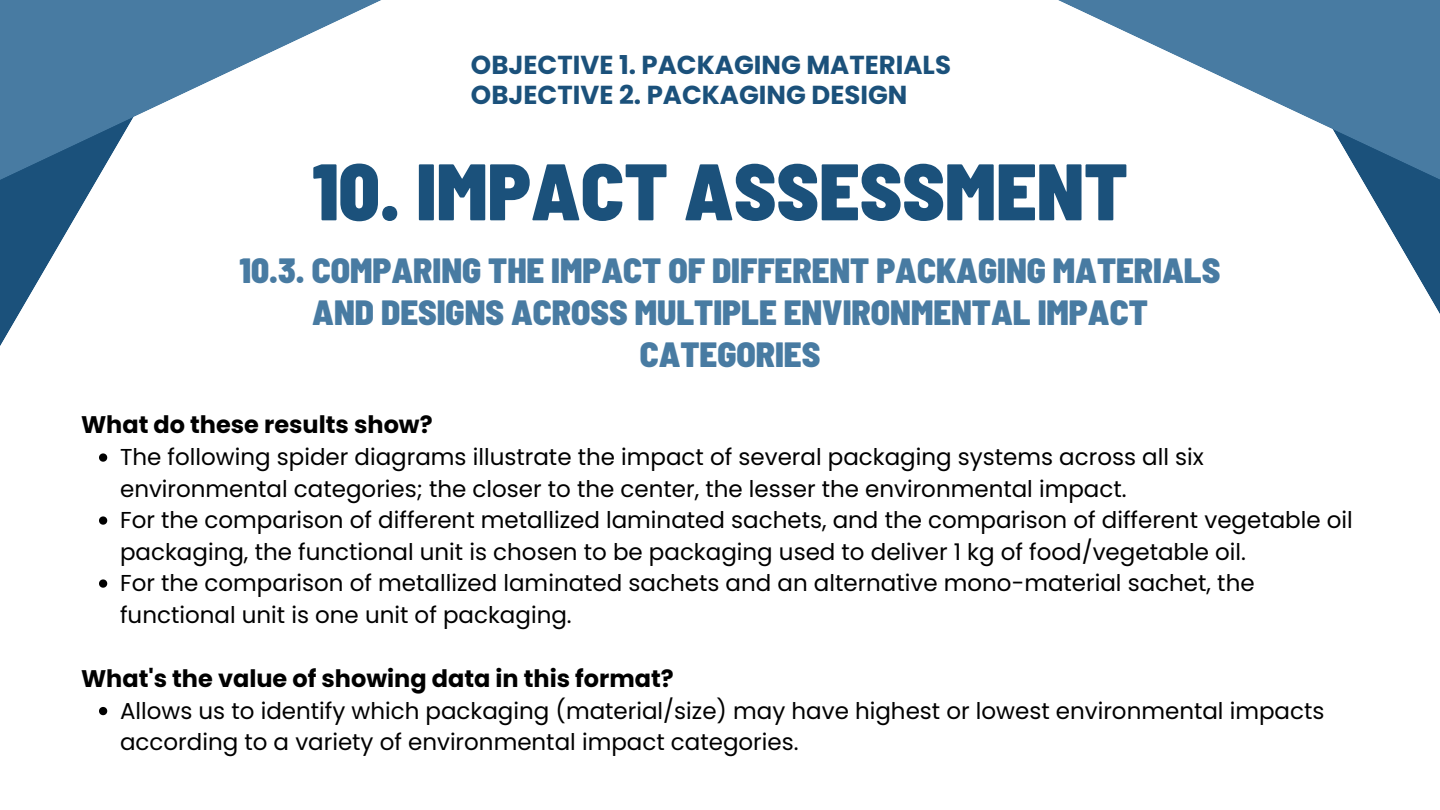
<style>
.page{position:relative;width:1440px;height:810px;background:#fff}
.page>*{position:absolute;margin:0;border:0;box-sizing:border-box;transform-origin:0 0}
.t1{font:900 semi-condensed 80px "Barlow";color:#1b517b}
.t2{font:900 semi-condensed 35px/42px "Barlow";color:#487ba2;text-align:center}
.t3{font:700 26px "Poppins";color:#1b517b}
.t4{font:700 24px "Poppins";color:#000}
.t5{font:23px/31.5px "Poppins";color:#000}
</style>
<div class="page">
<svg style="left:1380px;top:211px;width:60px;height:103px"></svg>
<svg style="left:0;top:211px;width:108px;height:374px"></svg>
<svg style="left:0;top:0;width:381px;height:211px"></svg>
<svg style="left:1058px;top:0;width:382px;height:211px"></svg>
<svg style="left:99px;top:453px;width:8px;height:9px"></svg>
<svg style="left:99px;top:516px;width:8px;height:9px"></svg>
<svg style="left:99px;top:579px;width:8px;height:9px"></svg>
<svg style="left:99px;top:707px;width:8px;height:8px"></svg>
<h1 class="t3" style="left:471px;top:46px;width:482px">OBJECTIVE 1. PACKAGING MATERIALS</h1>
<p class="t3" style="left:471px;top:77px;width:438px">OBJECTIVE 2. PACKAGING DESIGN</p>
<p class="t1" style="left:312px;top:140px;width:817px">10. IMPACT ASSESSMENT</p>
<p class="t2" style="left:240px;top:248px;width:982px">10.3. COMPARING THE IMPACT OF DIFFERENT PACKAGING MATERIALS<br>AND DESIGNS ACROSS MULTIPLE ENVIRONMENTAL IMPACT<br>CATEGORIES</p>
<h2 class="t4" style="left:81px;top:408px;width:353px">What do these results show?</h2>
<h4 class="t5" style="left:120px;top:442px;width:1085px">The following spider diagrams illustrate the impact of several packaging systems across all six environmental categories; the closer to the center, the lesser the environmental impact.</h4>
<p class="t5" style="left:120px;top:505px;width:1234px">For the comparison of different metallized laminated sachets, and the comparison of different vegetable oil packaging, the functional unit is chosen to be packaging used to deliver 1 kg of food/vegetable oil.</p>
<p class="t5" style="left:120px;top:568px;width:1136px">For the comparison of metallized laminated sachets and an alternative mono-material sachet, the functional unit is one unit of packaging.</p>
<p class="t4" style="left:81px;top:661px;width:594px">What's the value of showing data in this format?</p>
<h4 class="t5" style="left:120px;top:695px;width:1206px">Allows us to identify which packaging (material/size) may have highest or lowest environmental impacts according to a variety of environmental impact categories.</h4>
</div>
